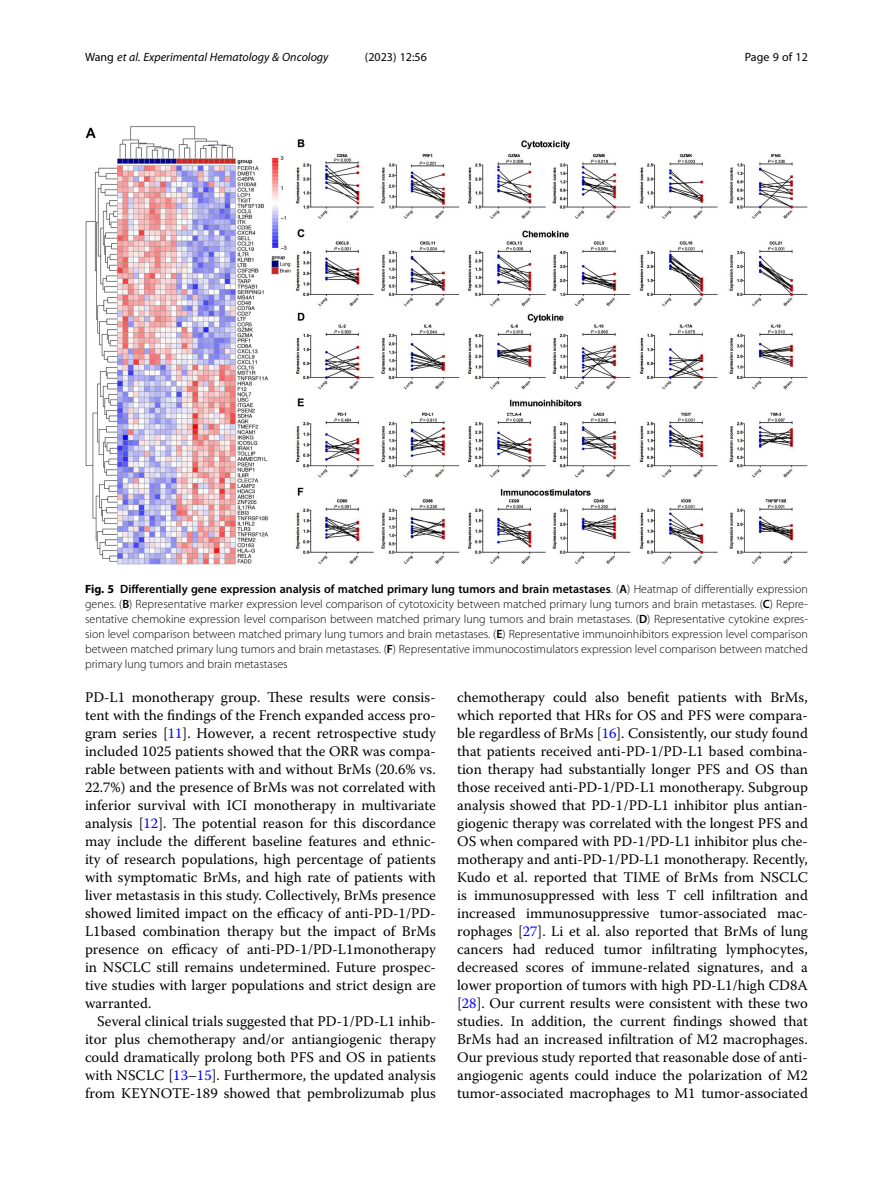
<style>
.page{position:relative;width:893px;height:1191px;background:#fff}
.page>*{position:absolute;margin:0;border:0;box-sizing:border-box;transform-origin:0 0}
.Body_Text_Indent{font:14.7px/18px "Warnock Pro";color:#000;text-align:justify}
.Figure_Caption{font:300 12px/15px "Myriad Pro";color:#000;text-align:justify}
.t1{font:italic 12px "Myriad Pro";color:#000}
.t2{font:12px "Myriad Pro";color:#000}
.s1{font-style:normal}
.s2{font-weight:700}
.s3{font-weight:600}
.s4{color:#00f}
</style>
<div class="page">
<img style="left:85px;top:126px;width:723px;height:439px">
<p class="t1" style="left:85px;top:50px;width:245px"><span class="s1">Wang</span> et al. Experimental Hematology &amp; Oncology</p>
<p class="t2" style="left:365px;top:50px;width:63px">(2023) 12:56</p>
<p class="t2" style="left:745px;top:50px;width:65px">Page 9 of 12</p>
<p class="Figure_Caption" style="left:85px;top:582px;width:724px"><span class="s2">Fig. 5</span> <span class="s3">Differentially gene expression analysis of matched primary lung tumors and brain metastases</span>. (<span class="s3">A</span>) Heatmap of differentially expression genes. (<span class="s3">B</span>) Representative marker expression level comparison of cytotoxicity between matched primary lung tumors and brain metastases. (<span class="s3">C</span>) Repre&shy;sentative chemokine expression level comparison between matched primary lung tumors and brain metastases. (<span class="s3">D</span>) Representative cytokine expres&shy;sion level comparison between matched primary lung tumors and brain metastases. (<span class="s3">E</span>) Representative immunoinhibitors expression level comparison between matched primary lung tumors and brain metastases. (<span class="s3">F</span>) Representative immunocostimulators expression level comparison between matched primary lung tumors and brain metastases</p>
<p class="Body_Text_Indent" style="left:85px;top:688px;width:352px">PD-L1 monotherapy group. These results were consis&shy;tent with the findings of the French expanded access pro&shy;gram series [<span class="s4">11</span>]. However, a recent retrospective study included 1025 patients showed that the ORR was compa&shy;rable between patients with and without BrMs (20.6% vs.<br>22.7%) and the presence of BrMs was not correlated with inferior survival with ICI monotherapy in multivariate analysis [<span class="s4">12</span>]. The potential reason for this discordance may include the different baseline features and ethnic&shy;ity of research populations, high percentage of patients with symptomatic BrMs, and high rate of patients with liver metastasis in this study. Collectively, BrMs presence showed limited impact on the efficacy of anti-PD-1/PD-L1based combination therapy but the impact of BrMs presence on efficacy of anti-PD-1/PD-L1monotherapy in NSCLC still remains undetermined. Future prospec&shy;tive studies with larger populations and strict design are warranted.</p>
<p class="Body_Text_Indent" style="left:85px;top:1012px;width:352px;text-indent:12px">Several clinical trials suggested that PD-1/PD-L1 inhib&shy;itor plus chemotherapy and/or antiangiogenic therapy could dramatically prolong both PFS and OS in patients with NSCLC [<span class="s4">13</span>–<span class="s4">15</span>]. Furthermore, the updated analysis from KEYNOTE-189 showed that pembrolizumab plus</p>
<p class="Body_Text_Indent" style="left:457px;top:688px;width:352px">chemotherapy could also benefit patients with BrMs, which reported that HRs for OS and PFS were compara&shy;ble regardless of BrMs [<span class="s4">16</span>]. Consistently, our study found that patients received anti-PD-1/PD-L1 based combina&shy;tion therapy had substantially longer PFS and OS than those received anti-PD-1/PD-L1 monotherapy. Subgroup analysis showed that PD-1/PD-L1 inhibitor plus antian&shy;giogenic therapy was correlated with the longest PFS and OS when compared with PD-1/PD-L1 inhibitor plus che&shy;motherapy and anti-PD-1/PD-L1 monotherapy. Recently, Kudo et al. reported that TIME of BrMs from NSCLC is immunosuppressed with less T cell infiltration and increased immunosuppressive tumor-associated mac&shy;rophages [<span class="s4">27</span>]. Li et al. also reported that BrMs of lung cancers had reduced tumor infiltrating lymphocytes, decreased scores of immune-related signatures, and a lower proportion of tumors with high PD-L1/high CD8A [<span class="s4">28</span>]. Our current results were consistent with these two studies. In addition, the current findings showed that BrMs had an increased infiltration of M2 macrophages.<br>Our previous study reported that reasonable dose of anti&shy;angiogenic agents could induce the polarization of M2 tumor-associated macrophages to M1 tumor-associated</p>
</div>
